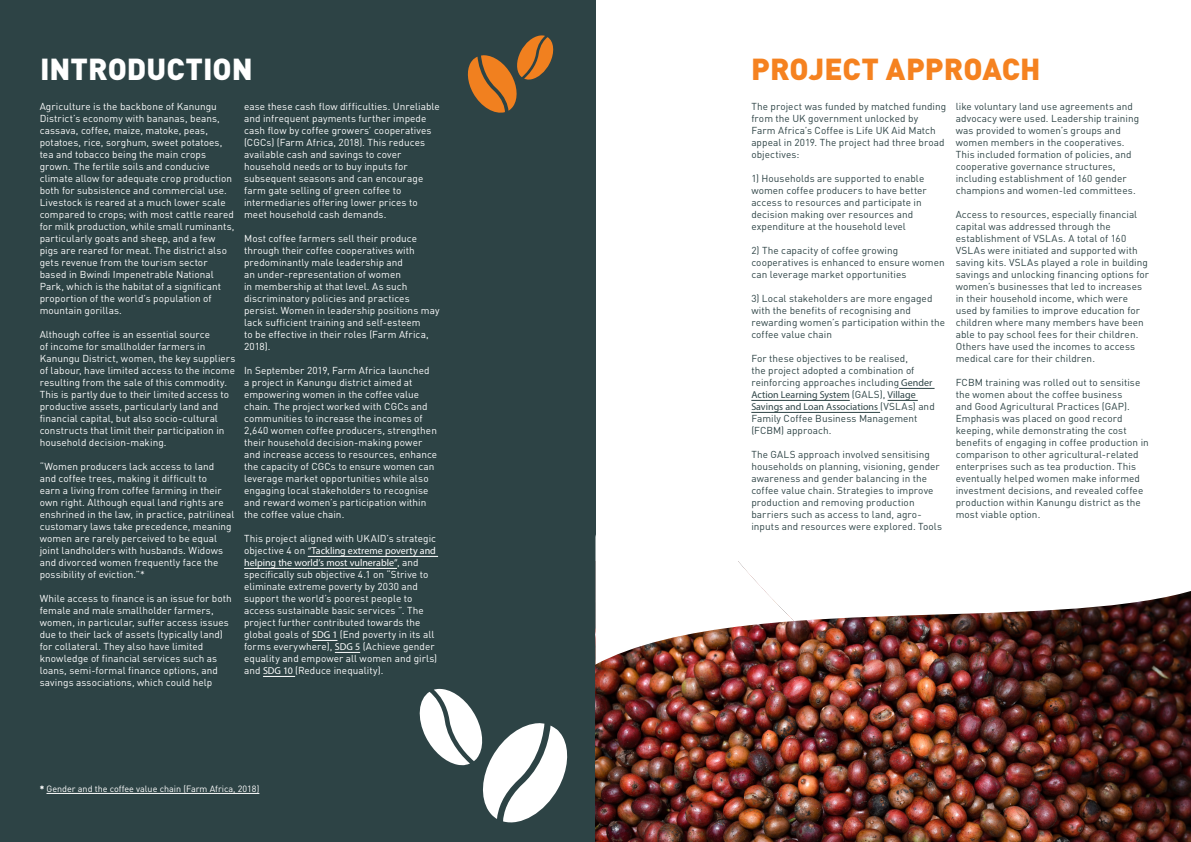
<style>
.page{position:relative;width:1191px;height:842px;background:#fff}
.page>*{position:absolute;margin:0;border:0;box-sizing:border-box;transform-origin:0 0}
.t1{font:900 30px "DIN Pro";color:#f58220}
.t2{font:900 30px "DIN Pro";color:#fff}
.t3{font:10px/12px "DIN Pro";letter-spacing:.005em;color:#fff}
.t4{font:10px/12px "DIN Pro";letter-spacing:.005em;color:#2d4345}
.t5{font:10px/12px "Myriad Pro";color:#fff}
.t6{font:10px/12px "Myriad Pro";color:#2d4345}
.t7{font:9px "DIN Pro";color:#fff}
.s1{font-family:"Myriad Pro"}
.s2{font-family:"DIN Pro"}
.s3{font-weight:900}
</style>
<div class="page">
<div style="left:0;top:0;width:595px;height:842px;background:#2d4345"></div>
<hr style="left:308px;top:556px;width:130px;height:1px;background:#fff">
<hr style="left:244px;top:568px;width:153px;height:1px;background:#fff">
<svg style="left:312px;top:640px;width:25px;height:1px"></svg>
<svg style="left:335px;top:652px;width:25px;height:1px"></svg>
<hr style="left:263px;top:676px;width:32px;height:1px;background:#fff">
<img style="left:595px;top:751px;width:596px;height:91px">
<img style="left:595px;top:751px;width:265px;height:35px">
<img style="left:595px;top:390px;width:596px;height:361px">
<hr style="left:899px;top:388px;width:35px;height:1px;background:#2d4345">
<hr style="left:751px;top:400px;width:98px;height:1px;background:#2d4345">
<hr style="left:887px;top:400px;width:30px;height:1px;background:#2d4345">
<hr style="left:751px;top:412px;width:129px;height:1px;background:#2d4345">
<hr style="left:46px;top:793px;width:213px;height:1px;background:#fff">
<svg style="left:467px;top:35px;width:87px;height:78px"></svg>
<svg style="left:419px;top:689px;width:149px;height:134px"></svg>
<h1 class="t2" style="left:40px;top:43px;width:214px">INTRODUCTION</h1>
<h1 class="t1" style="left:751px;top:43px;width:291px">PROJECT APPROACH</h1>
<p class="t4" style="left:751px;top:100px;width:196px">The project was funded by matched funding from the UK government unlocked by<br>Farm Africa’s Coffee is Life UK Aid Match appeal in 2019. The project had three broad objectives:</p>
<p class="t4" style="left:751px;top:172px;width:177px">1) Households are supported to enable women coffee producers to have better access to resources and participate in decision making over resources and expenditure at the household level</p>
<p class="t4" style="left:751px;top:244px;width:195px">2) The capacity of coffee growing cooperatives is enhanced to ensure women can leverage market opportunities</p>
<p class="t4" style="left:751px;top:292px;width:195px">3) Local stakeholders are more engaged with the benefits of recognising and rewarding women’s participation within the coffee value chain</p>
<p class="t4" style="left:751px;top:352px;width:183px">For these objectives to be realised,<br>the project adopted a combination of reinforcing approaches including <span class="s1">Gender</span></p>
<p class="t6" style="left:751px;top:389px;width:185px">Action Learning System <span class="s2">(GALS),</span> Village<br>Savings and Loan Associations <span class="s2">(VSLAs) and</span></p>
<p class="t4" style="left:751px;top:412px;width:168px">Family Coffee Business Management (FCBM) approach.</p>
<p class="t4" style="left:751px;top:448px;width:192px">The GALS approach involved sensitising households on planning, visioning, gender awareness and gender balancing in the coffee value chain. Strategies to improve production and removing production barriers such as access to land, agro&shy;inputs and resources were explored. Tools</p>
<p class="t3" style="left:40px;top:100px;width:196px">Agriculture is the backbone of Kanungu District’s economy with bananas, beans, cassava, coffee, maize, matoke, peas, potatoes, rice, sorghum, sweet potatoes, tea and tobacco being the main crops grown. The fertile soils and conducive climate allow for adequate crop production both for subsistence and commercial use.<br>Livestock is reared at a much lower scale compared to crops; with most cattle reared for milk production, while small ruminants, particularly goats and sheep, and a few pigs are reared for meat. The district also gets revenue from the tourism sector based in Bwindi Impenetrable National Park, which is the habitat of a significant proportion of the world’s population of mountain gorillas.</p>
<p class="t3" style="left:40px;top:328px;width:197px">Although coffee is an essential source<br>of income for smallholder farmers in Kanungu District, women, the key suppliers of labour, have limited access to the income resulting from the sale of this commodity.<br>This is partly due to their limited access to productive assets, particularly land and financial capital, but also socio-cultural constructs that limit their participation in household decision-making.</p>
<p class="t3" style="left:40px;top:460px;width:196px">“Women producers lack access to land<br>and coffee trees, making it difficult to<br>earn a living from coffee farming in their own right. Although equal land rights are enshrined in the law, in practice, patrilineal customary laws take precedence, meaning women are rarely perceived to be equal joint landholders with husbands. Widows and divorced women frequently face the possibility of eviction.”*</p>
<p class="t3" style="left:40px;top:592px;width:193px">While access to finance is an issue for both female and male smallholder farmers, women, in particular, suffer access issues due to their lack of assets (typically land) for collateral. They also have limited knowledge of financial services such as loans, semi-formal finance options, and savings associations, which could help</p>
<p class="t3" style="left:244px;top:100px;width:197px">ease these cash flow difficulties. Unreliable and infrequent payments further impede cash flow by coffee growers’ cooperatives (CGCs) (Farm Africa, 2018). This reduces available cash and savings to cover household needs or to buy inputs for subsequent seasons and can encourage farm gate selling of green coffee to intermediaries offering lower prices to meet household cash demands.</p>
<p class="t3" style="left:244px;top:232px;width:197px">Most coffee farmers sell their produce through their coffee cooperatives with predominantly male leadership and<br>an under-representation of women<br>in membership at that level. As such discriminatory policies and practices persist. Women in leadership positions may lack sufficient training and self-esteem<br>to be effective in their roles (Farm Africa, 2018).</p>
<p class="t3" style="left:244px;top:364px;width:195px">In September 2019, Farm Africa launched a project in Kanungu district aimed at empowering women in the coffee value chain. The project worked with CGCs and communities to increase the incomes of 2,640 women coffee producers, strengthen their household decision-making power and increase access to resources, enhance the capacity of CGCs to ensure women can leverage market opportunities while also engaging local stakeholders to recognise and reward women’s participation within the coffee value chain.</p>
<p class="t3" style="left:244px;top:532px;width:194px">This project aligned with UKAID’s strategic</p>
<p class="t5" style="left:244px;top:545px;width:193px"><span class="s2">objective 4 on</span> “Tackling extreme poverty and helping the world’s most vulnerable”<span class="s2">, and</span></p>
<p class="t3" style="left:244px;top:568px;width:195px">specifically sub objective 4.1 on “Strive to eliminate extreme poverty by 2030 and support the world’s poorest people to access sustainable basic services ”. The project further contributed towards the global goals of <span class="s1">SDG 1</span> (End poverty in its all forms everywhere), <span class="s1">SDG 5</span> (Achieve gender equality and empower all women and girls) and <span class="s1">SDG 10</span> (Reduce inequality).</p>
<p class="t4" style="left:955px;top:100px;width:185px">like voluntary land use agreements and advocacy were used. Leadership training was provided to women’s groups and women members in the cooperatives.<br>This included formation of policies, and cooperative governance structures, including establishment of 160 gender champions and women-led committees.</p>
<p class="t4" style="left:955px;top:208px;width:195px">Access to resources, especially financial capital was addressed through the establishment of VSLAs. A total of 160<br>VSLAs were initiated and supported with saving kits. VSLAs played a role in building savings and unlocking financing options for women’s businesses that led to increases in their household income, which were used by families to improve education for children where many members have been able to pay school fees for their children.<br>Others have used the incomes to access medical care for their children.</p>
<p class="t4" style="left:955px;top:376px;width:195px">FCBM training was rolled out to sensitise the women about the coffee business<br>and Good Agricultural Practices (GAP).<br>Emphasis was placed on good record keeping, while demonstrating the cost benefits of engaging in coffee production in comparison to other agricultural-related enterprises such as tea production. This eventually helped women make informed investment decisions, and revealed coffee production within Kanungu district as the most viable option.</p>
<p class="t7" style="left:40px;top:782px;width:221px"><span class="s3">*</span> Gender and the coffee value chain (Farm Africa, 2018)</p>
</div>
